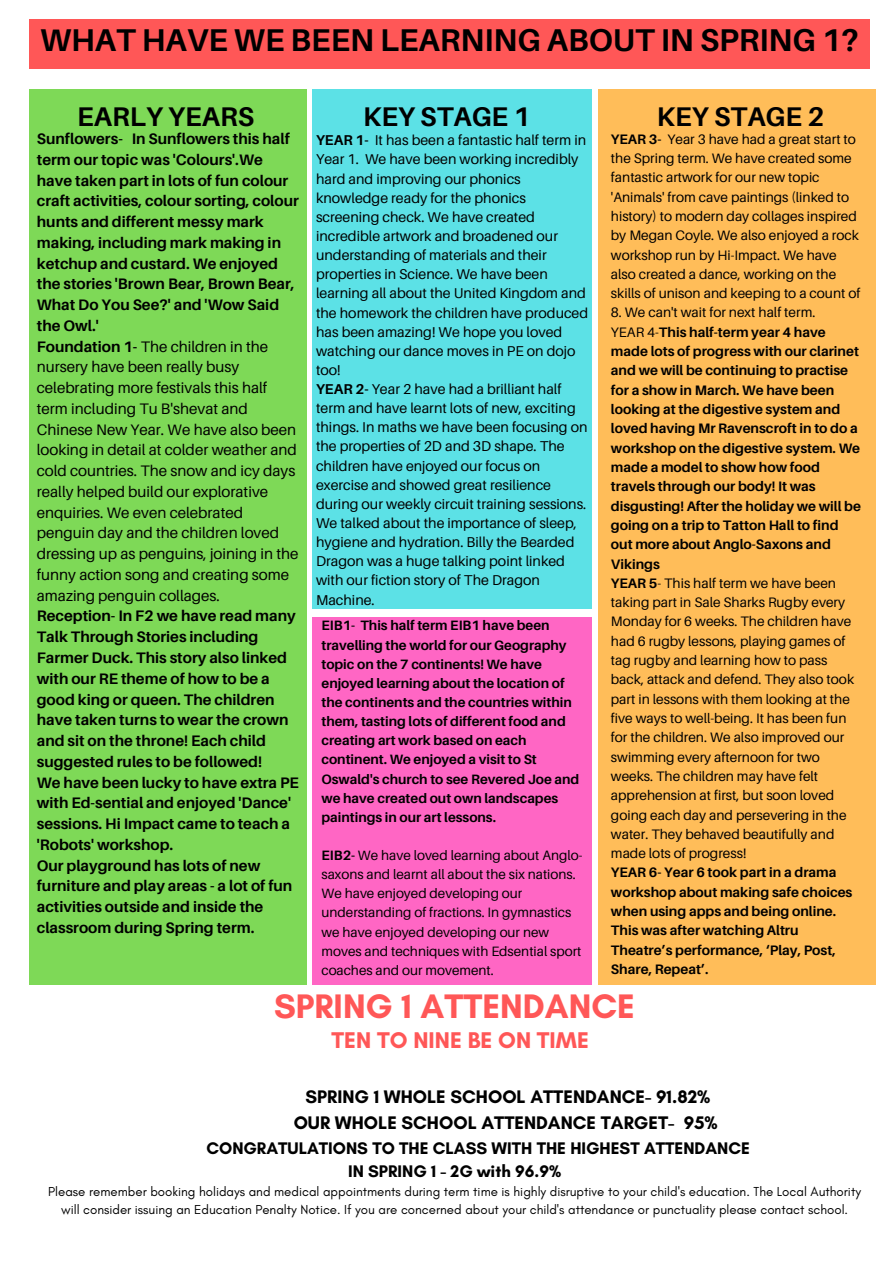
<style>
.page{position:relative;width:893px;height:1264px;background:#fff}
.page>*{position:absolute;margin:0;border:0;box-sizing:border-box;transform-origin:0 0}
.t1{font:700 34.65px "Glacial Indifference";color:#ff5757}
.t2{font:700 31.5px "Aileron";color:#000}
.t3{font:700 27px "Aileron";color:#000}
.t4{font:700 23.1px "Glacial Indifference";color:#ff5757}
.t5{font:700 18.6px "Glacial Indifference";color:#000}
.t6{font:700 17.1px "Glacial Indifference";color:#000}
.t7{font:700 15.15px/20.7px "Aileron";color:#000}
.t8{font:14.25px/19.2px "Aileron";color:#000}
.t9{font:700 13.8px/19.4px "Aileron";color:#000}
.t10{font:13.8px/19.4px "Aileron";color:#000}
.t11{font:700 13.5px/19.2px "Aileron";color:#000}
.t12{font:13.5px/19.2px "Aileron";color:#000}
.t13{font:13.2px/17.7px "Glacial Indifference";color:#000;text-align:center}
.s1{font-weight:400}
.s2{font-weight:700}
</style>
<div class="page">
<div style="left:29px;top:89px;width:277px;height:895px;background:#7ed957"></div>
<div style="left:312px;top:89px;width:279px;height:519px;background:#5ce1e6"></div>
<div style="left:598px;top:89px;width:277px;height:895px;background:#ffbd59"></div>
<div style="left:312px;top:616px;width:279px;height:368px;background:#ff66c4"></div>
<div style="left:29px;top:20px;width:840px;height:49px;background:#ff5757"></div>
<h1 class="t2" style="left:40px;top:21px;width:820px">WHAT HAVE WE BEEN LEARNING ABOUT IN SPRING 1?</h1>
<p class="t3" style="left:77px;top:99px;width:178px">EARLY YEARS</p>
<p class="t3" style="left:363px;top:99px;width:169px">KEY STAGE 1</p>
<p class="t3" style="left:656px;top:99px;width:169px">KEY STAGE 2</p>
<h3 class="t7" style="left:37px;top:128px;width:263px">Sunflowers- In Sunflowers this half term our topic was 'Colours'.We have taken part in lots of fun colour craft activities, colour sorting, colour hunts and different messy mark making, including mark making in ketchup and custard. We enjoyed the stories 'Brown Bear, Brown Bear,<br>What Do You See?' and 'Wow Said the Owl.'<br>Foundation 1- <span class="s1">The children in the nursery have been really busy celebrating more festivals this half term including Tu B'shevat and<br>Chinese New Year. We have also been looking in detail at colder weather and cold countries. The snow and icy days really helped build our explorative enquiries. We even celebrated penguin day and the children loved dressing up as penguins, joining in the funny action song and creating some amazing penguin collages.<br></span>Reception- In F2 we have read many<br>Talk Through Stories including<br>Farmer Duck. This story also linked with our RE theme of how to be a good king or queen. The children have taken turns to wear the crown and sit on the throne! Each child suggested rules to be followed!<br>We have been lucky to have extra PE with Ed-sential and enjoyed 'Dance' sessions. Hi Impact came to teach a 'Robots' workshop.<br>Our playground has lots of new furniture and play areas - a lot of fun activities outside and inside the classroom during Spring term.</h3>
<p class="t10" style="left:611px;top:129px;width:251px"><span class="s2">YEAR 3-</span> Year 3 have had a great start to the Spring term. We have created some fantastic artwork for our new topic 'Animals' from cave paintings (linked to history) to modern day collages inspired by Megan Coyle. We also enjoyed a rock workshop run by Hi-Impact. We have also created a dance, working on the skills of unison and keeping to a count of</p>
<h4 class="t8" style="left:316px;top:130px;width:274px"><span class="s2">YEAR 1-</span> It has been a fantastic half term in Year 1. We have been working incredibly hard and improving our phonics knowledge ready for the phonics screening check. We have created incredible artwork and broadened our understanding of materials and their properties in Science. We have been learning all about the United Kingdom and the homework the children have produced has been amazing! We hope you loved watching our dance moves in PE on dojo too!<br><span class="s2">YEAR 2-</span> Year 2 have had a brilliant half term and have learnt lots of new, exciting things. In maths we have been focusing on the properties of 2D and 3D shape. The children have enjoyed our focus on exercise and showed great resilience during our weekly circuit training sessions.<br>We talked about the importance of sleep, hygiene and hydration. Billy the Bearded Dragon was a huge talking point linked with our fiction story of The Dragon Machine.</h4>
<p class="t9" style="left:611px;top:303px;width:251px"><span class="s1">8. We can't wait for next half term.<br>YEAR 4-</span>This half-term year 4 have made lots of progress with our clarinet and we will be continuing to practise for a show in March. We have been looking at the digestive system and loved having Mr Ravenscroft in to do a workshop on the digestive system. We made a model to show how food travels through our body! It was disgusting! After the holiday we will be going on a trip to Tatton Hall to find out more about Anglo-Saxons and Vikings<br>YEAR 5<span class="s1">- This half term we have been taking part in Sale Sharks Rugby every Monday for 6 weeks. The children have had 6 rugby lessons, playing games of tag rugby and learning how to pass back, attack and defend. They also took part in lessons with them looking at the five ways to well-being. It has been fun for the children. We also improved our swimming every afternoon for two weeks. The children may have felt apprehension at first, but soon loved going each day and persevering in the water. They behaved beautifully and made lots of progress!<br></span>YEAR 6- Year 6 took part in a drama workshop about making safe choices when using apps and being online.<br>This was after watching Altru Theatre’s performance, ‘Play, Post, Share, Repeat’.</p>
<p class="t11" style="left:321px;top:616px;width:259px">EIB1- This half term EIB1 have been travelling the world for our Geography topic on the 7 continents! We have enjoyed learning about the location of the continents and the countries within them, tasting lots of different food and creating art work based on each continent. We enjoyed a visit to St Oswald's church to see Revered Joe and we have created out own landscapes paintings in our art lessons.</p>
<p class="t12" style="left:321px;top:845px;width:262px"><span class="s2">EIB2-</span> We have loved learning about Anglo&shy;saxons and learnt all about the six nations.<br>We have enjoyed developing our understanding of fractions. In gymnastics we have enjoyed developing our new moves and techniques with Edsential sport coaches and our movement.</p>
<h1 class="t1" style="left:274px;top:985px;width:362px">SPRING 1 ATTENDANCE</h1>
<h1 class="t4" style="left:331px;top:1026px;width:259px">TEN TO NINE BE ON TIME</h1>
<h2 class="t5" style="left:305px;top:1085px;width:406px">SPRING 1 WHOLE SCHOOL ATTENDANCE- 91.82%</h2>
<h2 class="t5" style="left:293px;top:1111px;width:425px">OUR WHOLE SCHOOL ATTENDANCE TARGET- 95%</h2>
<h2 class="t6" style="left:206px;top:1137px;width:545px">CONGRATULATIONS TO THE CLASS WITH THE HIGHEST ATTENDANCE</h2>
<h3 class="t6" style="left:348px;top:1161px;width:215px">IN SPRING 1 - 2G with 96.9%</h3>
<h3 class="t13" style="left:48px;top:1182px;width:814px">Please remember booking holidays and medical appointments during term time is highly disruptive to your child's education. The Local Authority will consider issuing an Education Penalty Notice. If you are concerned about your child's attendance or punctuality please contact school.</h3>
</div>
